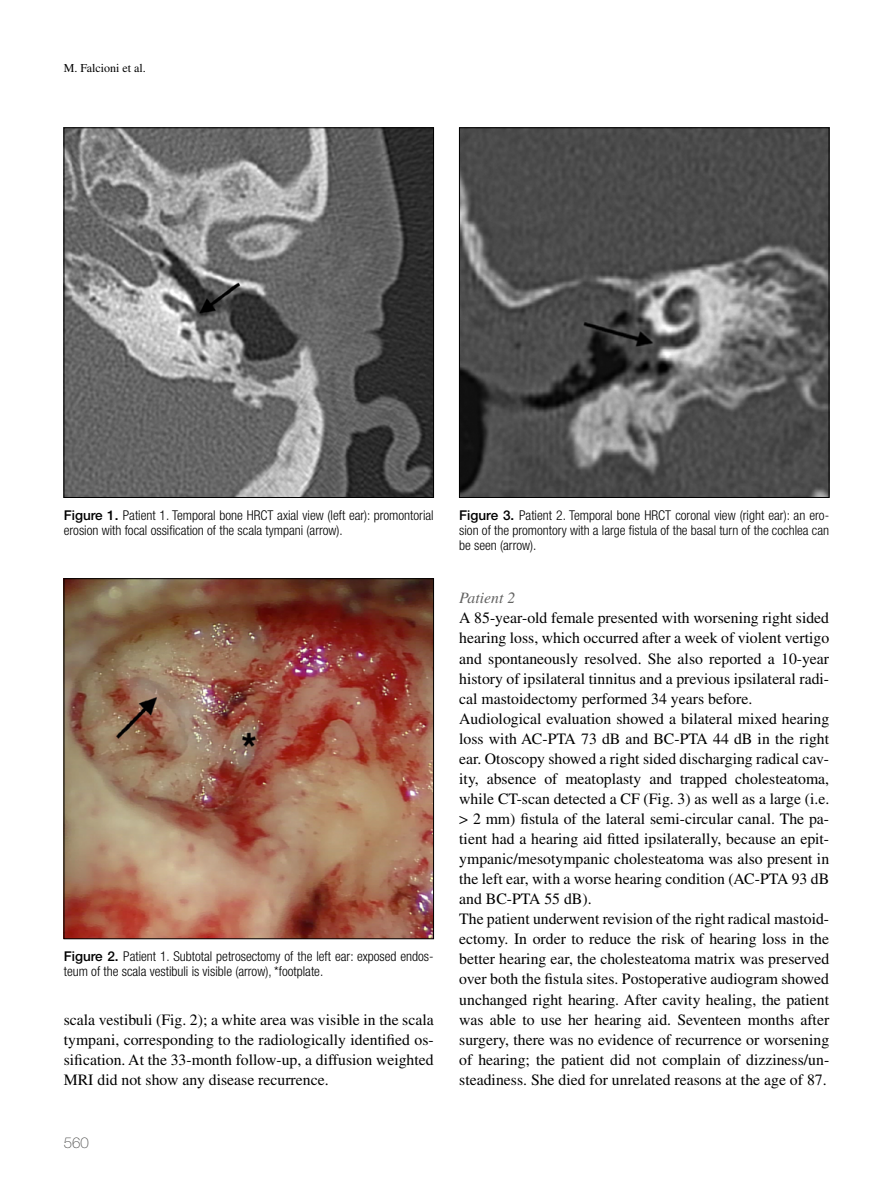
<style>
.page{position:relative;width:893px;height:1191px;background:#fff}
.page>*{position:absolute;margin:0;border:0;box-sizing:border-box;transform-origin:0 0}
.t1{font:15.75px/20.1px "Times LT Std";color:#000;text-align:justify}
.t2{font:italic 15.75px "Times LT Std";color:#626261}
.t3{font:100 15px "Helvetica Neue LT Std";color:#484847}
.t4{font:300 condensed 13.5px/15px "Helvetica Neue LT Std";color:#000}
.t5{font:12px "Times LT Std";color:#000}
.s1{font-weight:500;font-stretch:normal}
</style>
<div class="page">
<img style="left:66px;top:130px;width:366px;height:365px">
<div style="left:64px;top:128px;width:370px;height:369px;border:1px solid #000"></div>
<img style="left:461px;top:130px;width:366px;height:365px">
<div style="left:459px;top:128px;width:370px;height:369px;border:1px solid #000"></div>
<img style="left:66px;top:580px;width:366px;height:357px">
<div style="left:64px;top:578px;width:370px;height:361px;border:1px solid #000"></div>
<p class="t5" style="left:64px;top:61px;width:84px">M. Falcioni et al.</p>
<p class="t4" style="left:64px;top:507px;width:371px"><span class="s1">Figure 1.</span> Patient 1. Temporal bone HRCT axial view (left ear): promontorial erosion with focal ossification of the scala tympani (arrow).</p>
<p class="t4" style="left:459px;top:507px;width:371px;text-align:justify"><span class="s1">Figure 3.</span> Patient 2. Temporal bone HRCT coronal view (right ear): an ero&shy;sion of the promontory with a large fistula of the basal turn of the cochlea can be seen (arrow).</p>
<p class="t4" style="left:64px;top:949px;width:371px"><span class="s1">Figure 2.</span> Patient 1. Subtotal petrosectomy of the left ear: exposed endos&shy;teum of the scala vestibuli is visible (arrow), *footplate.</p>
<p class="t1" style="left:64px;top:1010px;width:371px">scala vestibuli (Fig. 2); a white area was visible in the scala tympani, corresponding to the radiologically identified os&shy;sification. At the 33-month follow-up, a diffusion weighted MRI did not show any disease recurrence.</p>
<p class="t3" style="left:64px;top:1134px;width:27px">560</p>
<p class="t2" style="left:459px;top:589px;width:58px">Patient 2</p>
<p class="t1" style="left:459px;top:608px;width:371px;text-align:left">A 85-year-old female presented with worsening right sided hearing loss, which occurred after a week of violent vertigo and spontaneously resolved. She also reported a 10-year history of ipsilateral tinnitus and a previous ipsilateral radi&shy;cal mastoidectomy performed 34 years before.<br>Audiological evaluation showed a bilateral mixed hearing loss with AC-PTA 73 dB and BC-PTA 44 dB in the right ear. Otoscopy showed a right sided discharging radical cav&shy;ity, absence of meatoplasty and trapped cholesteatoma, while CT-scan detected a CF (Fig. 3) as well as a large (i.e. &gt; 2 mm) fistula of the lateral semi-circular canal. The pa&shy;tient had a hearing aid fitted ipsilaterally, because an epit&shy;ympanic/mesotympanic cholesteatoma was also present in the left ear, with a worse hearing condition (AC-PTA 93 dB and BC-PTA 55 dB).<br>The patient underwent revision of the right radical mastoid&shy;ectomy. In order to reduce the risk of hearing loss in the better hearing ear, the cholesteatoma matrix was preserved over both the fistula sites. Postoperative audiogram showed unchanged right hearing. After cavity healing, the patient was able to use her hearing aid. Seventeen months after surgery, there was no evidence of recurrence or worsening of hearing; the patient did not complain of dizziness/un&shy;steadiness. She died for unrelated reasons at the age of 87.</p>
</div>
